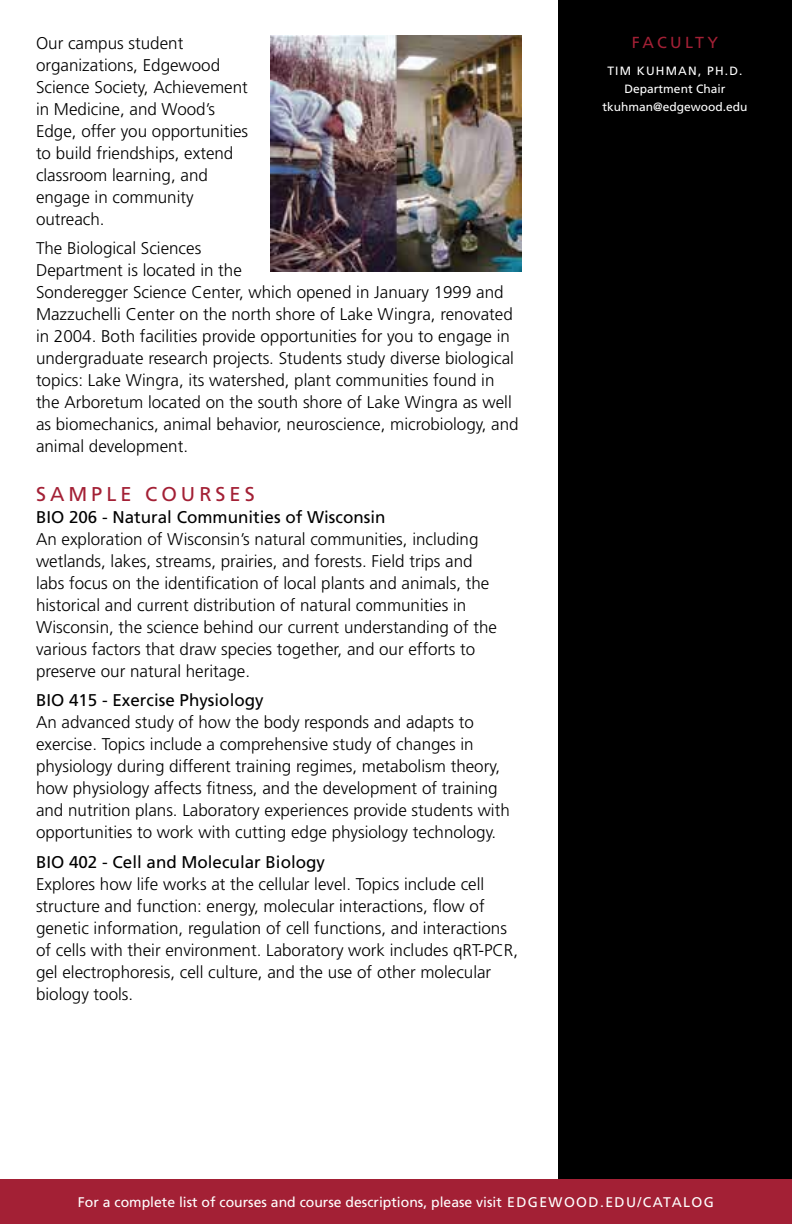
<style>
.page{position:relative;width:792px;height:1224px;background:#fff}
.page>*{position:absolute;margin:0;border:0;box-sizing:border-box;transform-origin:0 0}
.t1{font:20px "Frutiger LT Std";letter-spacing:.2em;color:#a32035}
.t2{font:300 17px/22px "Frutiger LT Std";color:#000}
.t3{font:17px "Frutiger LT Std";color:#000}
.t4{font:16px "Frutiger LT Std";letter-spacing:.2em;color:#a32035}
.t5{font:14px "Frutiger LT Std";color:#fff}
.t6{font:12px/18px "Frutiger LT Std";color:#fff;text-align:center}
</style>
<div class="page">
<div style="left:558px;top:0;width:234px;height:1179px;background:#000"></div>
<div style="left:0;top:1179px;width:792px;height:45px;background:#a32035"></div>
<img style="left:270px;top:36px;width:252px;height:235px">
<p class="t2" style="left:36px;top:32px;width:214px">Our campus student organizations, Edgewood<br>Science Society, Achievement in Medicine, and Wood’s<br>Edge, offer you opportunities to build friendships, extend classroom learning, and engage in community outreach.</p>
<p class="t2" style="left:36px;top:237px;width:484px">The Biological Sciences<br>Department is located in the<br>Sonderegger Science Center, which opened in January 1999 and Mazzuchelli Center on the north shore of Lake Wingra, renovated in 2004. Both facilities provide opportunities for you to engage in undergraduate research projects. Students study diverse biological topics: Lake Wingra, its watershed, plant communities found in the Arboretum located on the south shore of Lake Wingra as well as biomechanics, animal behavior, neuroscience, microbiology, and animal development.</p>
<p class="t1" style="left:36px;top:482px;width:220px">SAMPLE COURSES</p>
<p class="t3" style="left:36px;top:507px;width:351px">BIO 206 - Natural Communities of Wisconsin</p>
<p class="t2" style="left:36px;top:529px;width:463px">An exploration of Wisconsin’s natural communities, including wetlands, lakes, streams, prairies, and forests. Field trips and labs focus on the identification of local plants and animals, the historical and current distribution of natural communities in Wisconsin, the science behind our current understanding of the various factors that draw species together, and our efforts to preserve our natural heritage.</p>
<p class="t3" style="left:36px;top:690px;width:229px">BIO 415 - Exercise Physiology</p>
<p class="t2" style="left:36px;top:712px;width:475px">An advanced study of how the body responds and adapts to exercise. Topics include a comprehensive study of changes in physiology during different training regimes, metabolism theory, how physiology affects fitness, and the development of training and nutrition plans. Laboratory experiences provide students with opportunities to work with cutting edge physiology technology.</p>
<p class="t3" style="left:36px;top:852px;width:291px">BIO 402 - Cell and Molecular Biology</p>
<p class="t2" style="left:36px;top:873px;width:484px">Explores how life works at the cellular level. Topics include cell structure and function: energy, molecular interactions, flow of genetic information, regulation of cell functions, and interactions of cells with their environment. Laboratory work includes qRT-PCR, gel electrophoresis, cell culture, and the use of other molecular biology tools.</p>
<p class="t4" style="left:632px;top:33px;width:88px">FACULTY</p>
<p class="t6" style="left:603px;top:62px;width:146px">TIM KUHMAN, PH.D.<br>Department Chair tkuhman@edgewood.edu</p>
<p class="t5" style="left:78px;top:1194px;width:638px">For a complete list of courses and course descriptions, please visit EDGEWOOD.EDU/CATALOG</p>
</div>
